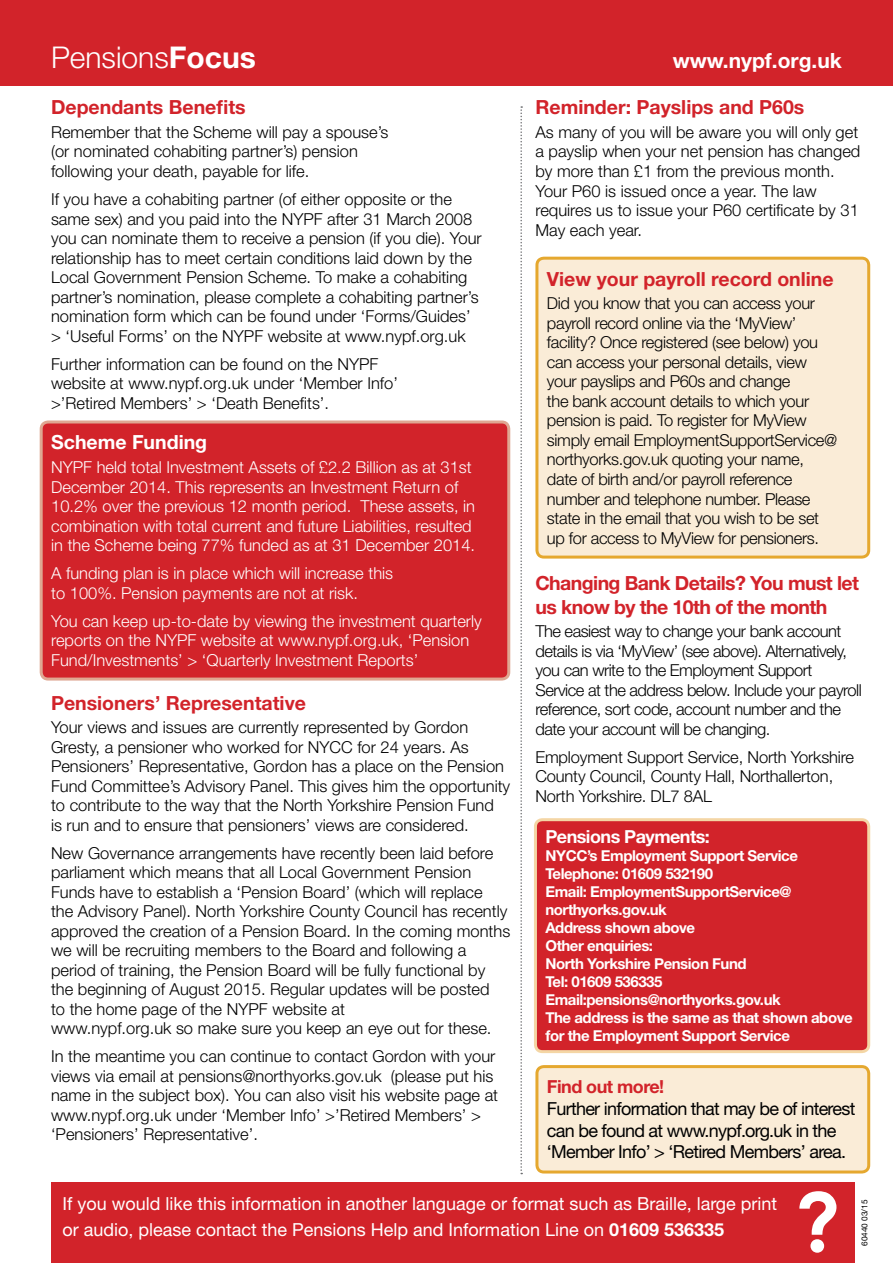
<style>
.page{position:relative;width:893px;height:1263px;background:#fff}
.page>*{position:absolute;margin:0;border:0;box-sizing:border-box;transform-origin:0 0}
.t1{font:300 30px "Helvetica Neue LT Std";color:#fff}
.t2{font:700 21px "Helvetica Neue LT Std";color:#fff}
.t3{font:700 19.5px "Helvetica Neue LT Std";color:#d2232a}
.t4{font:700 19.5px/24px "Helvetica Neue LT Std";letter-spacing:-.03em;color:#d2232a}
.t5{font:700 19.5px "Helvetica Neue LT Std";color:#fff}
.t6{font:18px/25.5px "Helvetica Neue LT Std";color:#fff}
.t7{font:18px/21.6px "Helvetica Neue LT Std";letter-spacing:-.04em;color:#000}
.t8{font:700 18px "Helvetica Neue LT Std";letter-spacing:-.03em;color:#fff}
.t9{font:700 18px "Helvetica Neue LT Std";letter-spacing:-.03em;color:#d2232a}
.t10{font:300 16.5px/19.5px "Helvetica Neue LT Std";color:#000}
.t11{font:300 16.5px/19.5px "Helvetica Neue LT Std";color:#fff}
.t12{font:300 16.5px/19.5px "Helvetica Neue LT Std";letter-spacing:-.02em;color:#000}
.t13{font:300 16.5px/19.5px "Helvetica Neue LT Std";letter-spacing:-.03em;color:#000}
.t14{font:700 15px/18px "Helvetica Neue LT Std";letter-spacing:-.03em;color:#fff}
.t15{font:8.25px "Helvetica Neue LT Std";color:#000}
.s1{font-weight:700}
</style>
<div class="page">
<div style="left:51px;top:1182px;width:804px;height:81px;background:#d2232a"></div>
<div style="left:535px;top:820px;width:334px;height:231px;background:#d2232a;border-radius:7px"></div>
<div style="left:534px;top:818px;width:336px;height:235px;border:3px solid #f4d6a5;border-radius:7px"></div>
<svg style="left:799px;top:1191px;width:37px;height:62px"></svg>
<div style="left:0;top:0;width:893px;height:85px;background:#d2232a"></div>
<div style="left:41px;top:422px;width:468px;height:257px;background:#d2232a;border-radius:7px"></div>
<div style="left:40px;top:420px;width:470px;height:260px;border:3px solid #dfa792;border-radius:7px"></div>
<svg style="left:520px;top:106px;width:2px;height:1068px"></svg>
<div style="left:537px;top:258px;width:332px;height:299px;background:#faecd7;border-radius:7px"></div>
<div style="left:535px;top:257px;width:335px;height:302px;border:3px solid #e5a82f;border-radius:7px"></div>
<div style="left:537px;top:1066px;width:332px;height:106px;background:#faecd7;border-radius:7px"></div>
<div style="left:535px;top:1065px;width:335px;height:108px;border:3px solid #e5a82f;border-radius:7px"></div>
<h1 class="t1" style="left:51px;top:39px;width:207px">Pensions<span class="s1">Focus</span></h1>
<p class="t2" style="left:673px;top:48px;width:171px">www.nypf.org.uk</p>
<p class="t3" style="left:51px;top:95px;width:196px">Dependants Benefits</p>
<p class="t10" style="left:51px;top:122px;width:339px">Remember that the Scheme will pay a spouse’s (or nominated cohabiting partner’s) pension following your death, payable for life.</p>
<p class="t10" style="left:51px;top:189px;width:432px">If you have a cohabiting partner (of either opposite or the same sex) and you paid into the NYPF after 31 March 2008 you can nominate them to receive a pension (if you die). Your relationship has to meet certain conditions laid down by the Local Government Pension Scheme. To make a cohabiting partner’s nomination, please complete a cohabiting partner’s nomination form which can be found under ‘Forms/Guides’ &gt; ‘Useful Forms’ on the NYPF website at www.nypf.org.uk</p>
<p class="t10" style="left:51px;top:354px;width:348px">Further information can be found on the NYPF website at www.nypf.org.uk under ‘Member Info’ &gt;’Retired Members’ &gt; ‘Death Benefits’.</p>
<p class="t3" style="left:535px;top:95px;width:270px">Reminder: Payslips and P60s</p>
<p class="t10" style="left:535px;top:122px;width:326px">As many of you will be aware you will only get a payslip when your net pension has changed by more than £1 from the previous month.<br>Your P60 is issued once a year. The law requires us to issue your P60 certificate by 31<br>May each year.</p>
<p class="t3" style="left:547px;top:267px;width:288px">View your payroll record online</p>
<p class="t12" style="left:547px;top:293px;width:292px">Did you know that you can access your payroll record online via the ‘MyView’ facility? Once registered (see below) you can access your personal details, view your payslips and P60s and change<br>the bank account details to which your pension is paid. To register for MyView simply email EmploymentSupportService@ northyorks.gov.uk quoting your name, date of birth and/or payroll reference number and telephone number. Please state in the email that you wish to be set up for access to MyView for pensioners.</p>
<p class="t5" style="left:51px;top:430px;width:157px">Scheme Funding</p>
<p class="t11" style="left:51px;top:457px;width:425px">NYPF held total Investment Assets of £2.2 Billion as at 31st December 2014. This represents an Investment Return of 10.2% over the previous 12 month period. These assets, in combination with total current and future Liabilities, resulted in the Scheme being 77% funded as at 31 December 2014.</p>
<p class="t11" style="left:51px;top:563px;width:343px">A funding plan is in place which will increase this to 100%. Pension payments are not at risk.</p>
<p class="t11" style="left:51px;top:611px;width:432px">You can keep up-to-date by viewing the investment quarterly reports on the NYPF website at www.nypf.org.uk, ‘Pension<br>Fund/Investments’ &gt; ‘Quarterly Investment Reports’</p>
<p class="t4" style="left:535px;top:570px;width:325px">Changing Bank Details? You must let us know by the 10th of the month</p>
<p class="t13" style="left:535px;top:621px;width:328px">The easiest way to change your bank account details is via ‘MyView’ (see above). Alternatively, you can write to the Employment Support Service at the address below. Include your payroll reference, sort code, account number and the date your account will be changing.</p>
<p class="t10" style="left:535px;top:747px;width:320px">Employment Support Service, North Yorkshire<br>County Council, County Hall, Northallerton,<br>North Yorkshire. DL7 8AL</p>
<p class="t3" style="left:51px;top:690px;width:256px">Pensioners’ Representative</p>
<p class="t10" style="left:51px;top:717px;width:461px">Your views and issues are currently represented by Gordon Gresty, a pensioner who worked for NYCC for 24 years. As Pensioners’ Representative, Gordon has a place on the Pension Fund Committee’s Advisory Panel. This gives him the opportunity to contribute to the way that the North Yorkshire Pension Fund<br>is run and to ensure that pensioners’ views are considered.</p>
<p class="t10" style="left:51px;top:843px;width:461px">New Governance arrangements have recently been laid before parliament which means that all Local Government Pension Funds have to establish a ‘Pension Board’ (which will replace<br>the Advisory Panel). North Yorkshire County Council has recently approved the creation of a Pension Board. In the coming months we will be recruiting members to the Board and following a period of training, the Pension Board will be fully functional by the beginning of August 2015. Regular updates will be posted<br>to the home page of the NYPF website at<br>www.nypf.org.uk so make sure you keep an eye out for these.</p>
<p class="t10" style="left:51px;top:1046px;width:449px">In the meantime you can continue to contact Gordon with your views via email at pensions@northyorks.gov.uk (please put his name in the subject box). You can also visit his website page at www.nypf.org.uk under ‘Member Info’ &gt;’Retired Members’ &gt; ‘Pensioners’ Representative’.</p>
<p class="t8" style="left:545px;top:825px;width:166px">Pensions Payments:</p>
<p class="t14" style="left:545px;top:846px;width:309px">NYCC’s Employment Support Service<br>Telephone: 01609 532190<br>Email: EmploymentSupportService@ northyorks.gov.uk<br>Address shown above<br>Other enquiries:<br>North Yorkshire Pension Fund<br>Tel: 01609 536335<br>Email:pensions@northyorks.gov.uk<br>The address is the same as that shown above for the Employment Support Service</p>
<p class="t9" style="left:547px;top:1076px;width:119px">Find out more!</p>
<p class="t7" style="left:547px;top:1097px;width:310px">Further information that may be of interest can be found at www.nypf.org.uk in the ‘Member Info’ &gt; ‘Retired Members’ area.</p>
<p class="t6" style="left:63px;top:1191px;width:716px">If you would like this information in another language or format such as Braille, large print or audio, please contact the Pensions Help and Information Line on <span class="s1">01609 536335</span></p>
<p class="t15" style="left:859px;top:1246px;width:48px;rotate:-90deg">60440 03/15</p>
</div>
